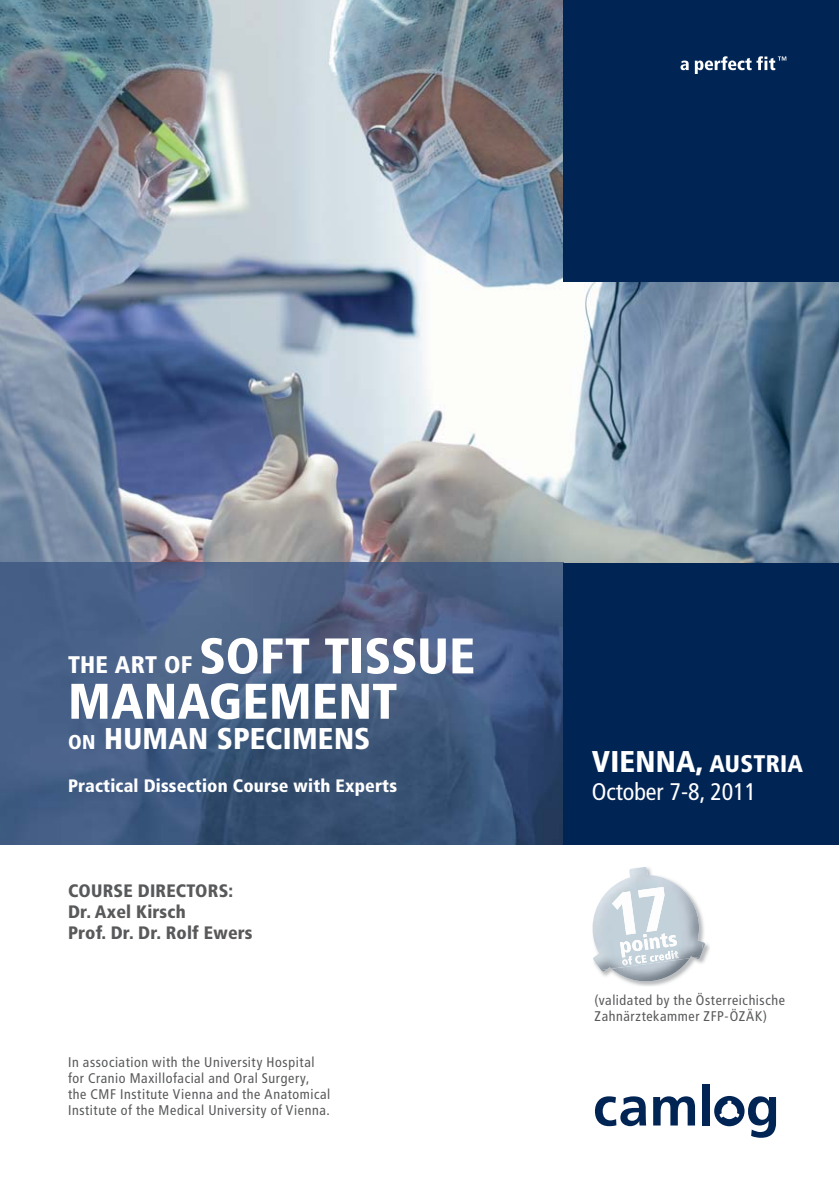
<style>
.page{position:relative;width:840px;height:1191px;background:#fff}
.page>*{position:absolute;margin:0;border:0;box-sizing:border-box;transform-origin:0 0}
.t1{font:900 condensed 50px/45.4px "Frutiger LT Com";letter-spacing:.005em;color:#fff}
.t2{font:900 condensed 30px "Frutiger LT Com";letter-spacing:.01em;color:#fff}
.t3{font:condensed 24px "Frutiger LT Com";color:#fff}
.t4{font:900 condensed 18px/21px "Frutiger LT Com";letter-spacing:.01em;color:#58595b}
.t5{font:900 condensed 18px "Frutiger LT Com";letter-spacing:.01em;color:#fff}
.t6{font:condensed 14px/16px "Frutiger LT Com";letter-spacing:.04em;color:#58595b}
.s1{font-size:24px}
.s2{font-size:20px}
</style>
<div class="page">
<img style="left:0;top:1px;width:838px;height:561px">
<img style="left:0;top:562px;width:563px;height:282px">
<svg style="left:595px;top:1096px;width:50px;height:30px"></svg>
<svg style="left:653px;top:1096px;width:41px;height:29px"></svg>
<div style="left:702px;top:1084px;width:7px;height:41px;background:#002454"></div>
<svg style="left:714px;top:1096px;width:61px;height:41px"></svg>
<div style="left:563px;top:1px;width:275px;height:280px;background:#002454"></div>
<div style="left:563px;top:562px;width:275px;height:282px;background:#002454"></div>
<svg style="left:680px;top:61px;width:8px;height:9px"></svg>
<svg style="left:694px;top:56px;width:91px;height:18px"></svg>
<img style="left:599px;top:917px;width:111px;height:69px">
<img style="left:600px;top:941px;width:104px;height:40px">
<img style="left:592px;top:867px;width:110px;height:103px">
<img style="left:617px;top:887px;width:20px;height:43px">
<img style="left:619px;top:941px;width:3px;height:16px">
<svg style="left:622px;top:933px;width:56px;height:32px"></svg>
<img style="left:611px;top:891px;width:24px;height:43px">
<img style="left:637px;top:887px;width:27px;height:45px">
<h1 class="t1" style="left:68px;top:638px;width:408px"><span class="s1">THE ART OF</span> SOFT TISSUE<br>MANAGEMENT</h1>
<h2 class="t2" style="left:68px;top:726px;width:303px"><span class="s2">ON</span> HUMAN SPECIMENS</h2>
<p class="t5" style="left:68px;top:778px;width:330px">Practical Dissection Course with Experts</p>
<p class="t4" style="left:68px;top:882px;width:186px">COURSE DIRECTORS:<br>Dr. Axel Kirsch<br>Prof. Dr. Dr. Rolf Ewers</p>
<p class="t6" style="left:68px;top:1055px;width:264px">In association with the University Hospital for Cranio Maxillofacial and Oral Surgery, the CMF Institute Vienna and the Anatomical Institute of the Medical University of Vienna.</p>
<h2 class="t2" style="left:591px;top:749px;width:213px">VIENNA, <span class="s1">AUSTRIA</span></h2>
<h3 class="t3" style="left:591px;top:781px;width:166px">October 7-8, 2011</h3>
<p class="t6" style="left:594px;top:993px;width:192px">(validated by the Österreichische<br>Zahnärztekammer ZFP-ÖZÄK)</p>
</div>
